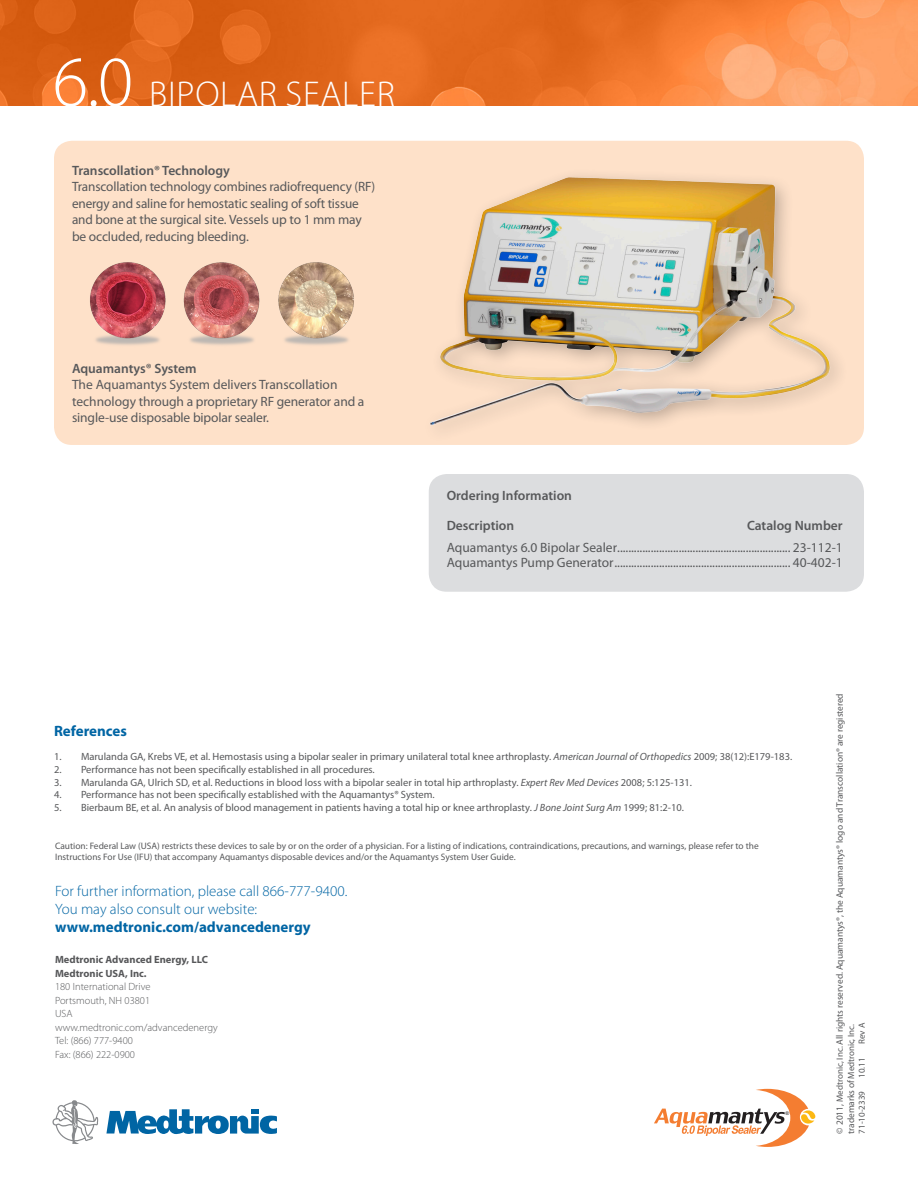
<style>
.page{position:relative;width:918px;height:1188px;background:#fff}
.page>*{position:absolute;margin:0;border:0;box-sizing:border-box;transform-origin:0 0}
.t1{font:300 72px "Myriad Pro";color:#fff}
.t2{font:300 36px "Myriad Pro";letter-spacing:.02em;color:#fff}
.Body{font:300 15px "Myriad Pro";color:#0065a4}
.Body-2{font:700 15px "Myriad Pro";color:#0065a4}
.t3{font:13.5px/16.5px "Myriad Pro";letter-spacing:-.01em;color:#57585a}
.t4{font:600 13.5px "Myriad Pro";color:#57585a}
.t5{font:10.5px "Myriad Pro";color:#57585a}
.Body-3{font:300 10.5px "Myriad Pro";color:#57585a}
.Body-4{font:700 10.5px "Myriad Pro";color:#57585a}
.Copyright_info{font:9.3px/11.2px "Myriad Pro";color:#57585a}
.Copyright_info-2{font:9px "Myriad Pro";color:#57585a}
.t6{font:4.95px "Arial";color:#231f20}
.s1{font-style:italic}
.s2{font-size:9px}
.s3{font-size:9.3px}
</style>
<div class="page">
<img style="left:0;top:0;width:918px;height:106px">
<div style="left:429px;top:474px;width:435px;height:118px;background:#dcdddf;border-radius:18px"></div>
<div style="left:54px;top:141px;width:810px;height:304px;background:#fee1c9;border-radius:18px"></div>
<img style="left:430px;top:175px;width:423px;height:269px">
<svg style="left:52px;top:1100px;width:46px;height:44px"></svg>
<svg style="left:106px;top:1109px;width:171px;height:25px"></svg>
<div style="left:251px;top:1109px;width:8px;height:5px;background:#0065a4"></div>
<img style="left:90px;top:262px;width:264px;height:83px">
<svg style="left:654px;top:1089px;width:161px;height:58px"></svg>
<p class="t1" style="left:53px;top:39px;width:82px">6.0</p>
<p class="t2" style="left:149px;top:72px;width:247px">BIPOLAR SEALER</p>
<p class="t4" style="left:72px;top:162px;width:160px">Transcollation® Technology</p>
<p class="t3" style="left:72px;top:178px;width:305px">Transcollation technology combines radiofrequency (RF) energy and saline for hemostatic sealing of soft tissue and bone at the surgical site. Vessels up to 1 mm may be occluded, reducing bleeding.</p>
<p class="t4" style="left:72px;top:360px;width:126px">Aquamantys® System</p>
<p class="t3" style="left:72px;top:376px;width:267px">The Aquamantys System delivers Transcollation</p>
<p class="t3" style="left:72px;top:393px;width:294px">technology through a proprietary RF generator and a single-use disposable bipolar sealer.</p>
<p class="t4" style="left:447px;top:487px;width:127px">Ordering Information</p>
<p class="t4" style="left:447px;top:517px;width:69px">Description</p>
<p class="t4" style="left:747px;top:517px;width:97px">Catalog Number</p>
<p class="t3" style="left:447px;top:539px;width:398px">Aquamantys 6.0 Bipolar Sealer.............................................................. 23-112-1</p>
<p class="t3" style="left:447px;top:554px;width:398px">Aquamantys Pump Generator............................................................... 40-402-1</p>
<p class="Body-2" style="left:54px;top:721px;width:75px">References</p>
<p class="t5" style="left:54px;top:750px;width:740px">1. Marulanda GA, Krebs VE, et al. Hemostasis using a bipolar sealer in primary unilateral total knee arthroplasty. <span class="s1">American Journal of Orthopedics</span> 2009; 38(12):E179-183.</p>
<p class="t5" style="left:54px;top:763px;width:322px">2. Performance has not been specifically established in all procedures.</p>
<p class="t5" style="left:54px;top:776px;width:640px">3. Marulanda GA, Ulrich SD, et al. Reductions in blood loss with a bipolar sealer in total hip arthroplasty. <span class="s1">Expert Rev Med Devices</span> 2008; 5:125-131.</p>
<p class="t5" style="left:54px;top:788px;width:382px">4. Performance has not been specifically established with the Aquamantys® System.</p>
<p class="t5" style="left:54px;top:801px;width:631px">5. Bierbaum BE, et al. An analysis of blood management in patients having a total hip or knee arthroplasty. <span class="s1">J Bone Joint Surg Am</span> 1999; 81:2-10.</p>
<p class="Copyright_info" style="left:55px;top:840px;width:705px">Caution: Federal Law (USA) restricts these devices to sale by or on the order of a physician. For a listing of indications, contraindications, precautions, and warnings, please refer to the<br>Instructions For Use (IFU) that accompany Aquamantys disposable devices and/or the Aquamantys System User Guide.</p>
<p class="Body" style="left:55px;top:882px;width:294px">For further information, please call 866-777-9400.</p>
<p class="Body" style="left:55px;top:900px;width:204px">You may also consult our website:</p>
<p class="Body-2" style="left:55px;top:917px;width:257px">www.medtronic.com/advancedenergy</p>
<p class="Body-4" style="left:55px;top:953px;width:154px">Medtronic Advanced Energy, LLC</p>
<p class="Body-4" style="left:55px;top:966px;width:93px">Medtronic USA, Inc.</p>
<p class="Body-3" style="left:55px;top:980px;width:97px">180 International Drive</p>
<p class="Body-3" style="left:55px;top:994px;width:97px">Portsmouth, NH 03801</p>
<p class="Body-3" style="left:55px;top:1007px;width:19px">USA</p>
<p class="Body-3" style="left:55px;top:1021px;width:164px">www.medtronic.com/advancedenergy</p>
<p class="Body-3" style="left:55px;top:1034px;width:79px">Tel: (866) 777-9400</p>
<p class="Body-3" style="left:55px;top:1048px;width:81px">Fax: (866) 222-0900</p>
<p class="t6" style="left:785px;top:1110px;width:5px">®</p>
<p class="Copyright_info" style="left:834px;top:1134px;width:442px;rotate:-90deg">© 2011, <span class="s2">Medtronic, Inc.</span> All rights reserved. Aquamantys®, the Aquamantys® logo and Transcollation® are registered</p>
<p class="Copyright_info-2" style="left:856px;top:1044px;width:23px;rotate:-90deg">Rev A</p>
<p class="Copyright_info-2" style="left:846px;top:1134px;width:111px;rotate:-90deg"><span class="s3">trademarks of</span> Medtronic, Inc.</p>
<p class="Copyright_info-2" style="left:856px;top:1078px;width:22px;rotate:-90deg">10.11</p>
<p class="Copyright_info-2" style="left:856px;top:1134px;width:44px;rotate:-90deg">71-10-2339</p>
</div>
